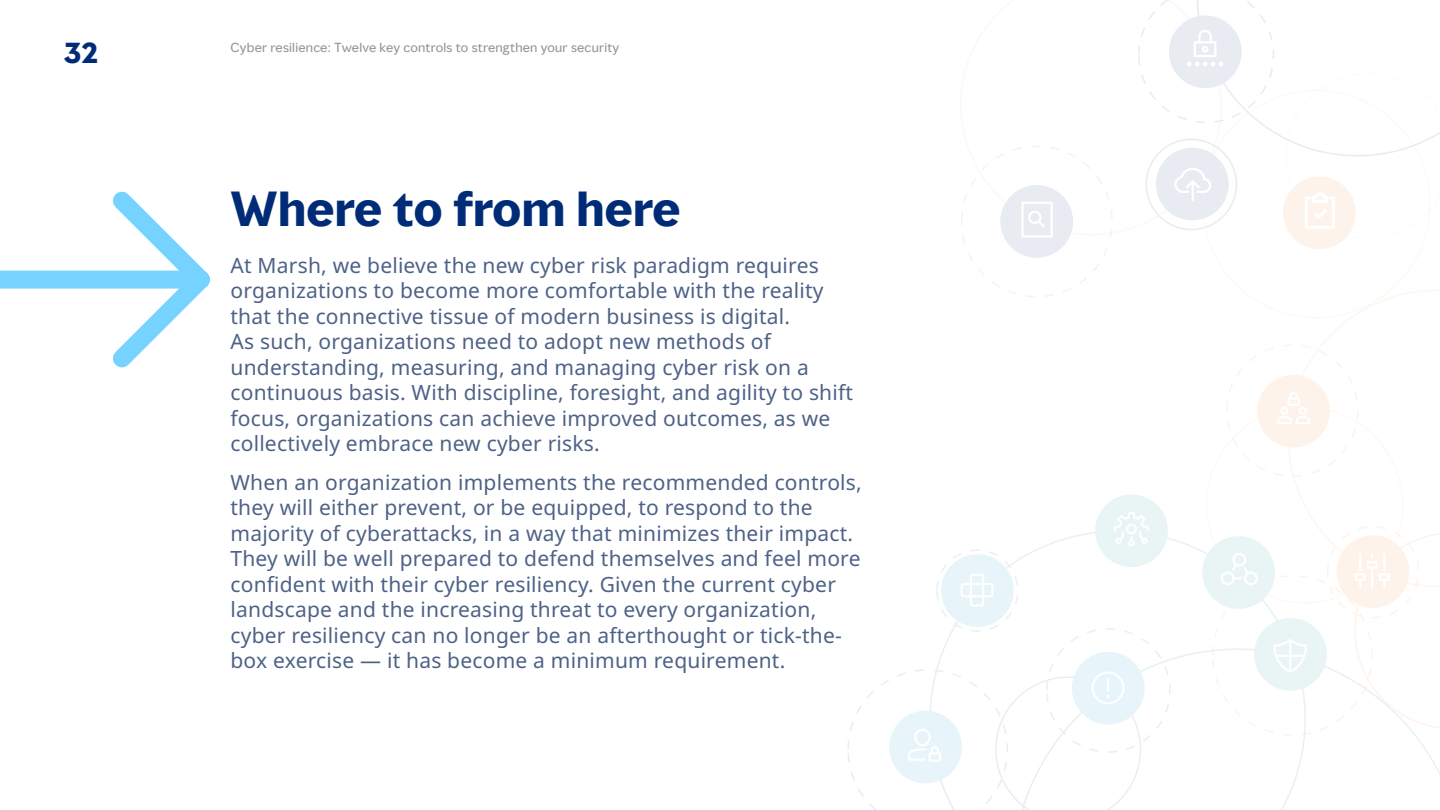
<style>
.page{position:relative;width:1440px;height:810px;background:#fff}
.page>*{position:absolute;margin:0;border:0;box-sizing:border-box;transform-origin:0 0}
.Page_Heading__36_39{font:700 45px "MMC Display";letter-spacing:.01em;color:#002c77}
.t1{font:700 27px "MMC Display";color:#002c77}
.Body_Intro__14_17{font:21px/25.5px "Noto Sans";letter-spacing:.01em;color:#4e6287}
.t2{font:12px "MMC Display";letter-spacing:.02em;color:#949494}
</style>
<div class="page">
<svg style="left:847px;top:0;width:592px;height:810px"></svg>
<svg style="left:0;top:191px;width:210px;height:177px"></svg>
<p class="t1" style="left:64px;top:35px;width:35px">32</p>
<p class="t2" style="left:230px;top:39px;width:390px">Cyber resilience: Twelve key controls to strengthen your security</p>
<h1 class="Page_Heading__36_39" style="left:230px;top:180px;width:451px">Where to from here</h1>
<h3 class="Body_Intro__14_17" style="left:230px;top:253px;width:624px">At Marsh, we believe the new cyber risk paradigm requires organizations to become more comfortable with the reality that the connective tissue of modern business is digital.<br>As such, organizations need to adopt new methods of understanding, measuring, and managing cyber risk on a continuous basis. With discipline, foresight, and agility to shift focus, organizations can achieve improved outcomes, as we collectively embrace new cyber risks.</h3>
<h3 class="Body_Intro__14_17" style="left:230px;top:470px;width:632px">When an organization implements the recommended controls, they will either prevent, or be equipped, to respond to the majority of cyberattacks, in a way that minimizes their impact.<br>They will be well prepared to defend themselves and feel more confident with their cyber resiliency. Given the current cyber landscape and the increasing threat to every organization, cyber resiliency can no longer be an afterthought or tick-the&shy;box exercise — it has become a minimum requirement.</h3>
</div>
